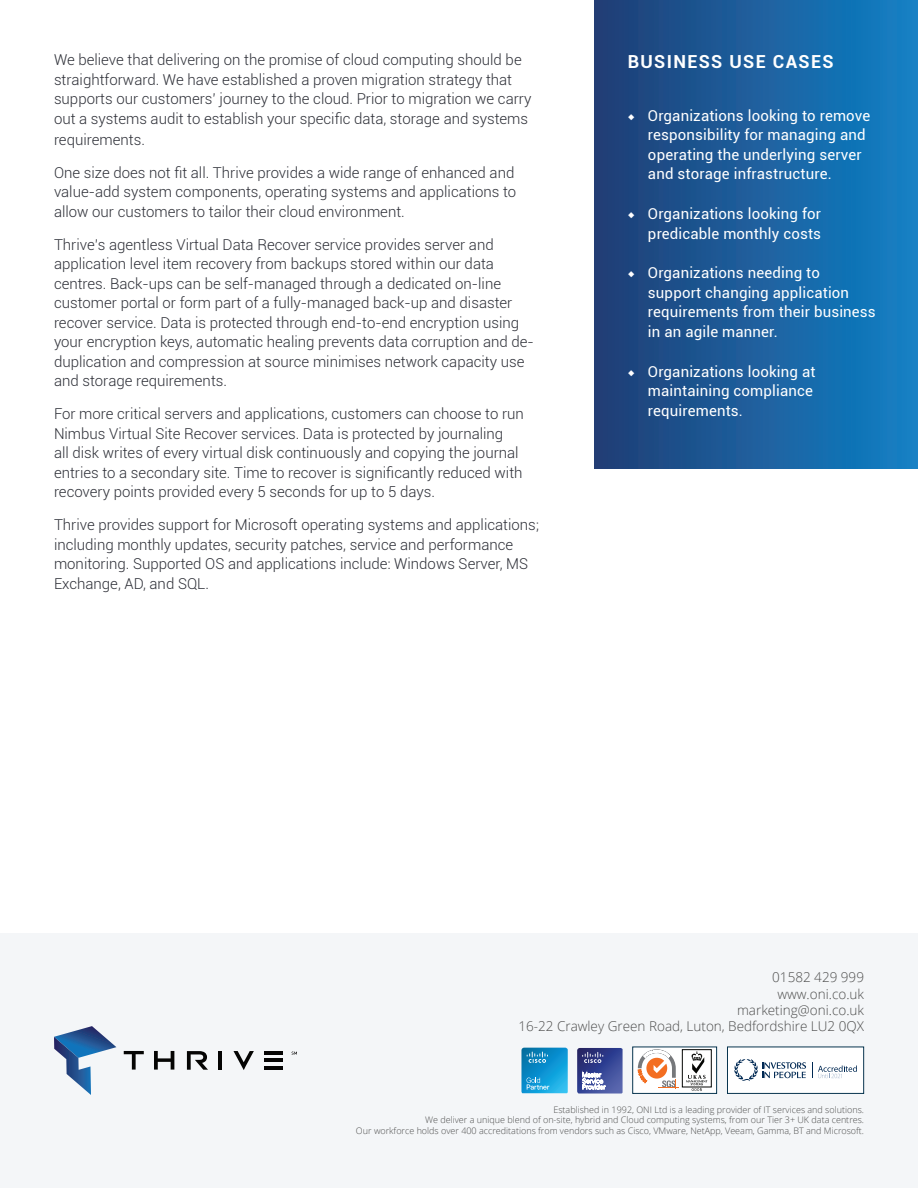
<style>
.page{position:relative;width:918px;height:1188px;background:#fff}
.page>*{position:absolute;margin:0;border:0;box-sizing:border-box;transform-origin:0 0}
.t1{font:700 18px "Roboto";letter-spacing:.075em;color:#fff}
.t2{font:300 15px/19.5px "Roboto";color:#2d2f37}
.t3{font:15px/19.5px "Roboto";letter-spacing:.01em;color:#fff}
.t4{font:300 13.5px/16.2px "Open Sans";color:#4c4c4c;text-align:right}
.t5{font:300 9px/10.8px "Open Sans";color:#4c4c4c;text-align:right}
.s1{font-family:"Minion Pro"}
</style>
<div class="page">
<div style="left:0;top:933px;width:918px;height:255px;background:#f4f6f8"></div>
<hr style="left:264px;top:1051px;width:19px;height:4px;background:#050504">
<hr style="left:264px;top:1059px;width:19px;height:3px;background:#050504">
<svg style="left:124px;top:1051px;width:20px;height:19px"></svg>
<svg style="left:233px;top:1051px;width:21px;height:19px"></svg>
<svg style="left:154px;top:1051px;width:20px;height:19px"></svg>
<hr style="left:264px;top:1066px;width:19px;height:4px;background:#050504">
<hr style="left:218px;top:1051px;width:4px;height:19px;background:#050504">
<svg style="left:187px;top:1051px;width:21px;height:19px"></svg>
<svg style="left:292px;top:1052px;width:5px;height:3px"></svg>
<svg style="left:54px;top:1026px;width:62px;height:69px"></svg>
<div style="left:594px;top:0;width:324px;height:469px;background:linear-gradient(to right,#213d75,#1381c6)"></div>
<svg style="left:577px;top:1048px;width:46px;height:46px;background:#5b65a4"></svg>
<svg style="left:521px;top:1048px;width:47px;height:45px;background:#209cd2"></svg>
<div style="left:727px;top:1047px;width:137px;height:47px;background:#fff;border:1px solid #08354f"></div>
<svg style="left:734px;top:1059px;width:72px;height:22px"></svg>
<svg style="left:812px;top:1062px;width:45px;height:16px"></svg>
<div style="left:632px;top:1047px;width:85px;height:47px;background:#fff;border:1px solid #08354f"></div>
<svg style="left:638px;top:1049px;width:40px;height:40px"></svg>
<div style="left:682px;top:1049px;width:29px;height:38px;border:1px solid #040503"></div>
<svg style="left:686px;top:1051px;width:21px;height:40px"></svg>
<p class="t2" style="left:54px;top:50px;width:479px">We believe that delivering on the promise of cloud computing should be straightforward. We have established a proven migration strategy that supports our customers’ journey to the cloud. Prior to migration we carry out a systems audit to establish your specific data, storage and systems</p>
<p class="t2" style="left:54px;top:129px;width:92px">requirements.</p>
<p class="t2" style="left:54px;top:162px;width:464px">One size does not fit all. Thrive provides a wide range of enhanced and value-add system components, operating systems and applications to allow our customers to tailor their cloud environment.</p>
<p class="t2" style="left:54px;top:234px;width:481px">Thrive’s agentless Virtual Data Recover service provides server and application level item recovery from backups stored within our data centres. Back-ups can be self-managed through a dedicated on-line customer portal or form part of a fully-managed back-up and disaster recover service. Data is protected through end-to-end encryption using your encryption keys, automatic healing prevents data corruption and de&shy;duplication and compression at source minimises network capacity use and storage requirements.</p>
<p class="t2" style="left:54px;top:404px;width:471px">For more critical servers and applications, customers can choose to run Nimbus Virtual Site Recover services. Data is protected by journaling<br>all disk writes of every virtual disk continuously and copying the journal entries to a secondary site. Time to recover is significantly reduced with recovery points provided every 5 seconds for up to 5 days.</p>
<p class="t2" style="left:54px;top:515px;width:487px">Thrive provides support for Microsoft operating systems and applications; including monthly updates, security patches, service and performance monitoring. Supported OS and applications include: Windows Server, MS Exchange, AD, and SQL.</p>
<p class="t1" style="left:628px;top:48px;width:207px">BUSINESS USE CASES</p>
<p class="t3" style="left:648px;top:105px;width:224px;text-indent:-20px"><span class="s1">◆</span> Organizations looking to remove responsibility for managing and operating the underlying server and storage infrastructure.</p>
<p class="t3" style="left:628px;top:203px;width:195px;text-align:right"><span class="s1">◆</span> Organizations looking for predicable monthly costs</p>
<p class="t3" style="left:648px;top:263px;width:229px;text-indent:-20px"><span class="s1">◆</span> Organizations needing to support changing application requirements from their business in an agile manner.</p>
<p class="t3" style="left:648px;top:361px;width:169px;text-indent:-20px"><span class="s1">◆</span> Organizations looking at maintaining compliance requirements.</p>
<p class="t4" style="left:518px;top:969px;width:347px">01582 429 999<br>www.oni.co.uk<br>marketing@oni.co.uk<br>16-22 Crawley Green Road, Luton, Bedfordshire LU2 0QX</p>
<p class="t5" style="left:356px;top:1104px;width:510px">Established in 1992, ONI Ltd is a leading provider of IT services and solutions.<br>We deliver a unique blend of on-site, hybrid and Cloud computing systems, from our Tier 3+ UK data centres.<br>Our workforce holds over 400 accreditations from vendors such as Cisco, VMware, NetApp, Veeam, Gamma, BT and Microsoft.</p>
</div>
